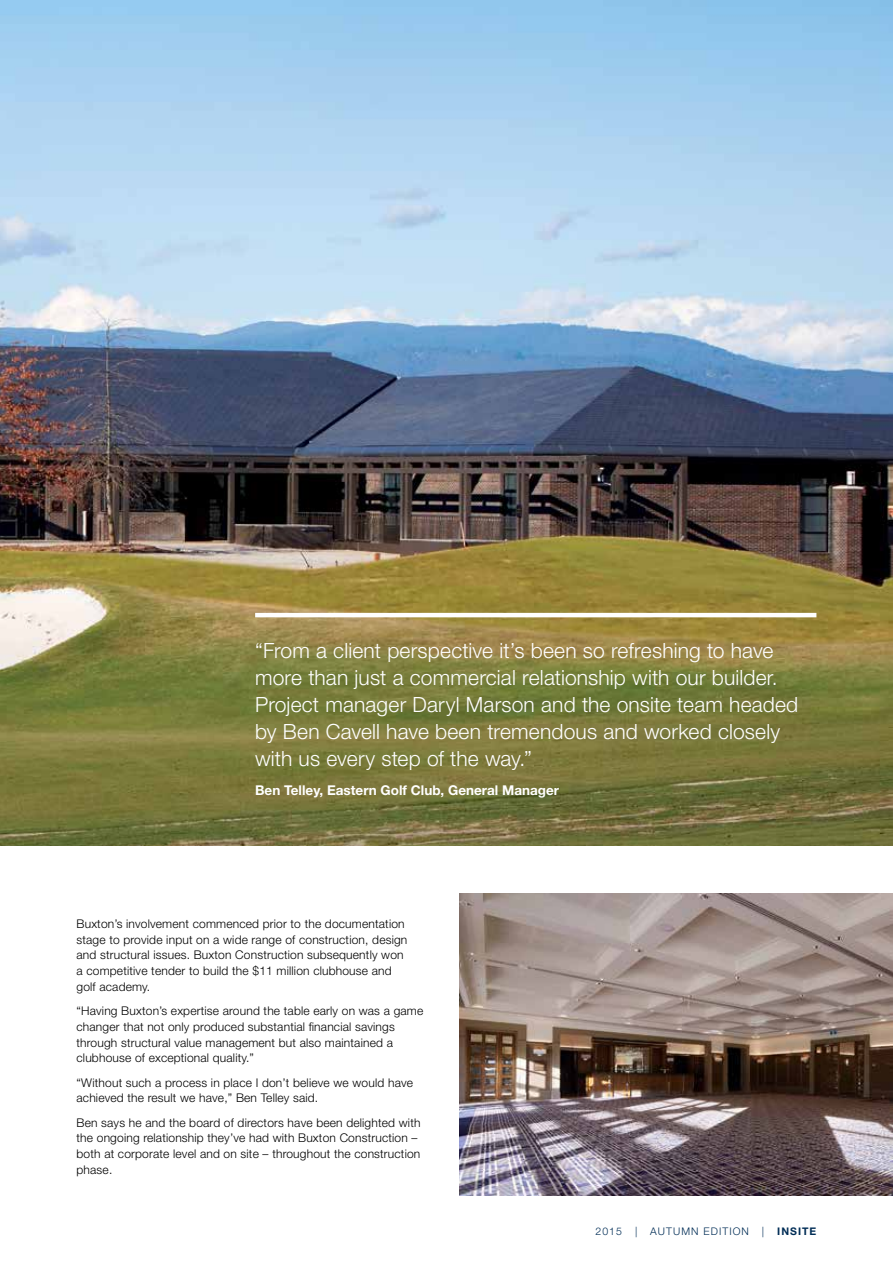
<style>
.page{position:relative;width:893px;height:1263px;background:#fff}
.page>*{position:absolute;margin:0;border:0;box-sizing:border-box;transform-origin:0 0}
.t1{font:300 21px/27px "Helvetica Neue LT";letter-spacing:.01em;color:#fff}
.t2{font:700 13.5px "Helvetica Neue LT";color:#fff}
.t3{font:300 12px/15.8px "Helvetica Neue LT";letter-spacing:.015em;color:#000}
.t4{font:300 10.5px "Helvetica Neue LT";letter-spacing:.1em;color:#002d56}
.t5{font:700 10.5px "Helvetica Neue LT";letter-spacing:.1em;color:#002d56}
.s1{font-weight:300}
</style>
<div class="page">
<img style="left:0;top:0;width:893px;height:845px">
<img style="left:459px;top:893px;width:434px;height:302px">
<hr style="left:255px;top:613px;width:561px;height:4px;background:#fff">
<p class="t1" style="left:255px;top:636px;width:545px">“From a client perspective it’s been so refreshing to have more than just a commercial relationship with our builder.<br>Project manager Daryl Marson and the onsite team headed by Ben Cavell have been tremendous and worked closely with us every step of the way.”</p>
<p class="t2" style="left:255px;top:781px;width:305px">Ben Telley, Eastern Golf Club, General Manager</p>
<p class="t3" style="left:77px;top:915px;width:332px">Buxton’s involvement commenced prior to the documentation stage to provide input on a wide range of construction, design and structural issues. Buxton Construction subsequently won a competitive tender to build the $11 million clubhouse and golf academy.</p>
<p class="t3" style="left:77px;top:1003px;width:348px">“Having Buxton’s expertise around the table early on was a game changer that not only produced substantial financial savings through structural value management but also maintained a clubhouse of exceptional quality.”</p>
<p class="t3" style="left:77px;top:1074px;width:338px">“Without such a process in place I don’t believe we would have achieved the result we have,” Ben Telley said.</p>
<p class="t3" style="left:77px;top:1114px;width:345px">Ben says he and the board of directors have been delighted with the ongoing relationship they’ve had with Buxton Construction – both at corporate level and on site – throughout the construction phase.</p>
<p class="t4" style="left:595px;top:1225px;width:153px">2015 | AUTUMN Edition</p>
<p class="t5" style="left:762px;top:1225px;width:56px"><span class="s1">|</span> Insite</p>
</div>
